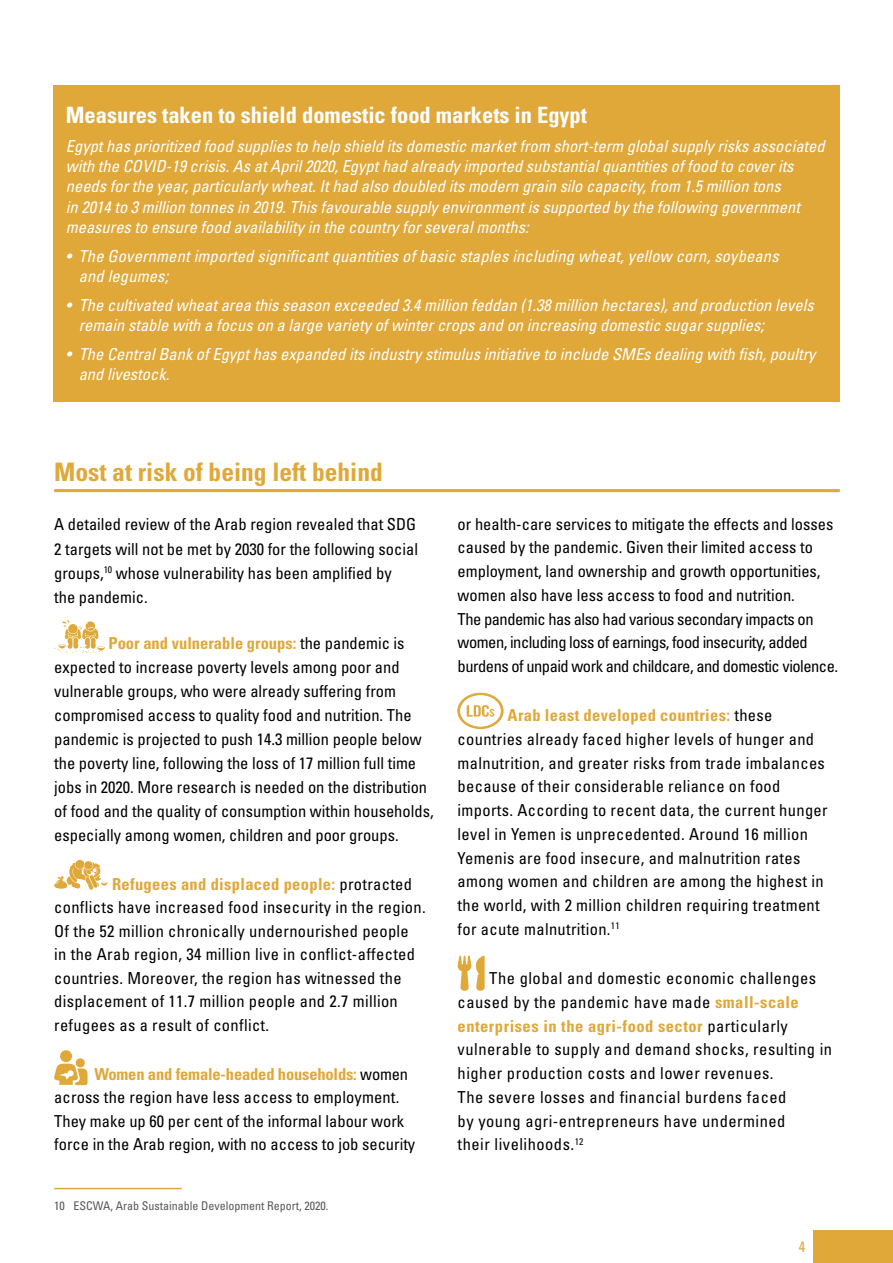
<style>
.page{position:relative;width:893px;height:1263px;background:#fff}
.page>*{position:absolute;margin:0;border:0;box-sizing:border-box;transform-origin:0 0}
.t1{font:700 condensed 25.5px "Univers";color:#dfa839}
.t2{font:700 condensed 22.5px "Univers LT Std";color:#fff}
.t3{font:condensed 16.5px/24px "Univers";color:#000}
.t4{font:italic condensed 16.5px/20.2px "Univers LT Std";color:#fff}
.t5{font:condensed 16.5px/23.7px "Univers";letter-spacing:.02em;color:#000}
.t6{font:condensed 16.5px/23.7px "Univers";letter-spacing:.03em;color:#000}
.t7{font:condensed 15px "Univers LT Std";color:#dfa839}
.t8{font:condensed 12px "Univers LT Std";color:#58595b}
.s1{font-weight:700;color:#dfa839}
</style>
<div class="page">
<div style="left:813px;top:1230px;width:80px;height:33px;background:#dfa839"></div>
<div style="left:53px;top:85px;width:787px;height:317px;background:#dfa839"></div>
<hr style="left:54px;top:489px;width:786px;height:3px;background:#dfa839">
<hr style="left:54px;top:1188px;width:128px;height:1px;background:#dfa839">
<svg style="left:54px;top:620px;width:51px;height:33px"></svg>
<svg style="left:54px;top:860px;width:54px;height:30px"></svg>
<div style="left:60px;top:1050px;width:12px;height:12px;background:#dfa839;border-radius:50%"></div>
<svg style="left:54px;top:1064px;width:34px;height:21px"></svg>
<div style="left:76px;top:1058px;width:9px;height:9px;background:#dfa839;border-radius:50%"></div>
<svg style="left:457px;top:693px;width:46px;height:36px"></svg>
<svg style="left:457px;top:956px;width:28px;height:35px"></svg>
<h2 class="t2" style="left:66px;top:101px;width:523px">Measures taken to shield domestic food markets in Egypt</h2>
<p class="t4" style="left:66px;top:136px;width:760px">Egypt has prioritized food supplies to help shield its domestic market from short-term global supply risks associated with the COVID-19 crisis. As at April 2020, Egypt had already imported substantial quantities of food to cover its needs for the year, particularly wheat. It had also doubled its modern grain silo capacity, from 1.5 million tons<br>in 2014 to 3 million tonnes in 2019. This favourable supply environment is supported by the following government measures to ensure food availability in the country for several months:</p>
<p class="t4" style="left:79px;top:246px;width:701px;text-indent:-13px">• The Government imported significant quantities of basic staples including wheat, yellow corn, soybeans and legumes;</p>
<p class="t4" style="left:79px;top:295px;width:736px;text-indent:-13px">• The cultivated wheat area this season exceeded 3.4 million feddan (1.38 million hectares), and production levels remain stable with a focus on a large variety of winter crops and on increasing domestic sugar supplies;</p>
<p class="t4" style="left:79px;top:344px;width:738px;text-indent:-13px">• The Central Bank of Egypt has expanded its industry stimulus initiative to include SMEs dealing with fish, poultry and livestock.</p>
<h1 class="t1" style="left:54px;top:456px;width:330px">Most at risk of being left behind</h1>
<p class="t3" style="left:54px;top:512px;width:365px">A detailed review of the Arab region revealed that SDG 2 targets will not be met by 2030 for the following social groups,<sup>10</sup> whose vulnerability has been amplified by<br>the pandemic.</p>
<p class="t3" style="left:54px;top:631px;width:381px;text-indent:54px"><span class="s1">Poor and vulnerable groups:</span> the pandemic is expected to increase poverty levels among poor and vulnerable groups, who were already suffering from compromised access to quality food and nutrition. The pandemic is projected to push 14.3 million people below the poverty line, following the loss of 17 million full time jobs in 2020. More research is needed on the distribution of food and the quality of consumption within households, especially among women, children and poor groups.</p>
<p class="t5" style="left:54px;top:872px;width:373px;text-indent:58px"><span class="s1">Refugees and displaced people:</span> protracted conflicts have increased food insecurity in the region.<br>Of the 52 million chronically undernourished people<br>in the Arab region, 34 million live in conflict-affected countries. Moreover, the region has witnessed the displacement of 11.7 million people and 2.7 million refugees as a result of conflict.</p>
<p class="t3" style="left:54px;top:1062px;width:363px;line-height:23.5px;text-indent:40px"><span class="s1">Women and female-headed households:</span> women across the region have less access to employment.<br>They make up 60 per cent of the informal labour work force in the Arab region, with no access to job security</p>
<p class="t8" style="left:54px;top:1198px;width:276px">10 ESCWA, Arab Sustainable Development Report, 2020.</p>
<p class="t3" style="left:458px;top:512px;width:382px">or health-care services to mitigate the effects and losses caused by the pandemic. Given their limited access to employment, land ownership and growth opportunities, women also have less access to food and nutrition.<br>The pandemic has also had various secondary impacts on women, including loss of earnings, food insecurity, added burdens of unpaid work and childcare, and domestic violence.</p>
<p class="t5" style="left:458px;top:703px;width:372px;text-indent:50px"><span class="s1">Arab least developed countries:</span> these countries already faced higher levels of hunger and malnutrition, and greater risks from trade imbalances because of their considerable reliance on food imports. According to recent data, the current hunger level in Yemen is unprecedented. Around 16 million Yemenis are food insecure, and malnutrition rates among women and children are among the highest in the world, with 2 million children requiring treatment for acute malnutrition.<sup>11</sup></p>
<p class="t6" style="left:458px;top:966px;width:376px;text-indent:32px">The global and domestic economic challenges caused by the pandemic have made <span class="s1">small-scale enterprises in the agri-food sector</span> particularly vulnerable to supply and demand shocks, resulting in higher production costs and lower revenues.<br>The severe losses and financial burdens faced<br>by young agri-entrepreneurs have undermined<br>their livelihoods.<sup>12</sup></p>
<p class="t7" style="left:799px;top:1237px;width:8px">4</p>
</div>
